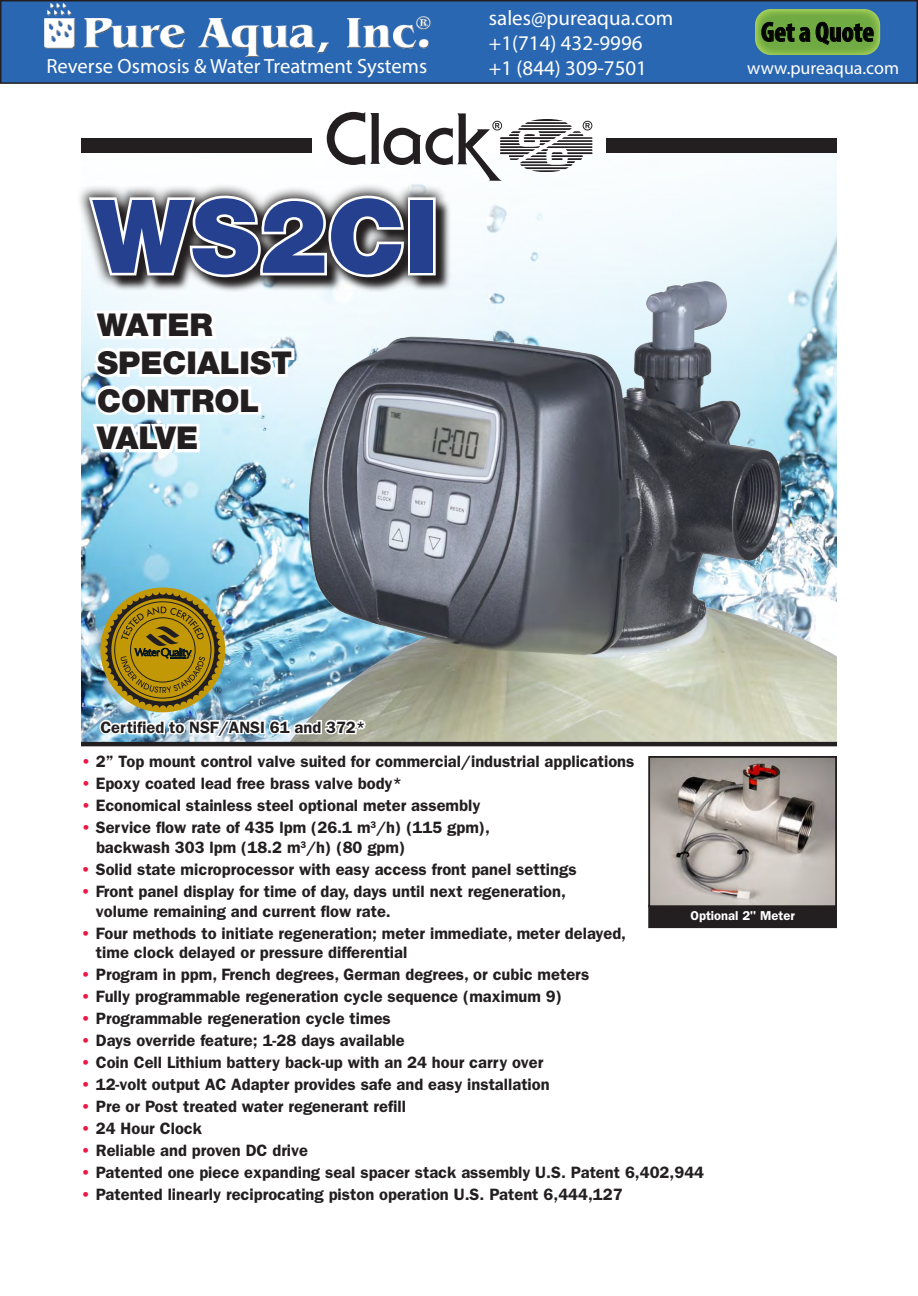
<style>
.page{position:relative;width:918px;height:1296px;background:#fff}
.page>*{position:absolute;margin:0;border:0;box-sizing:border-box;transform-origin:0 0}
.t1{font:900 102px "Helvetica Neue LT Std";color:#25408f}
.t2{font:900 31.5px/37.8px "Helvetica Neue LT Std";color:#231f20}
.t3{font:700 condensed 27.9px "Myriad Pro";color:#040503}
.t4{font:21px/25.2px "Myriad Pro";color:#fff}
.t5{font:20.7px "Myriad Pro";color:#fff}
.t6{font:18px "Myriad Pro";color:#fff}
.t7{font:600 16.5px/19.8px "ITC Franklin Gothic Std";color:#231f20}
.t8{font:600 12.9px "ITC Franklin Gothic Std";color:#fff}
.s1{color:#ed1748}
</style>
<div class="page">
<div style="left:1px;top:1px;width:916px;height:82px;background:#2a67b2"></div>
<div style="left:0;top:0;width:918px;height:84px;border:1px solid #231f20"></div>
<img style="left:44px;top:3px;width:31px;height:46px">
<img style="left:84px;top:18px;width:345px;height:39px">
<img style="left:416px;top:16px;width:14px;height:14px">
<svg style="left:755px;top:9px;width:125px;height:46px;background:#80b54a"></svg>
<svg style="left:761px;top:22px;width:113px;height:62px"></svg>
<img style="left:81px;top:153px;width:756px;height:589px">
<img style="left:208px;top:268px;width:629px;height:474px">
<svg style="left:648px;top:756px;width:189px;height:173px;background:#968e8a"></svg>
<svg style="left:327px;top:112px;width:265px;height:69px"></svg>
<div style="left:81px;top:138px;width:231px;height:15px;background:#231f20"></div>
<div style="left:606px;top:138px;width:231px;height:15px;background:#231f20"></div>
<hr style="left:81px;top:742px;width:756px;height:4px;background:#231f20">
<svg style="left:80px;top:183px;width:369px;height:106px"></svg>
<svg style="left:85px;top:193px;width:322px;height:294px"></svg>
<div style="left:408px;top:197px;width:28px;height:78px;border:5px solid #fff"></div>
<div style="left:100px;top:588px;width:125px;height:124px;background:#c29807;border-radius:50%"></div>
<svg style="left:105px;top:592px;width:116px;height:116px"></svg>
<svg style="left:98px;top:714px;width:270px;height:33px"></svg>
<p class="t5" style="left:46px;top:53px;width:382px">Reverse Osmosis &amp; Water Treatment Systems</p>
<h1 class="t1" style="left:93px;top:176px;width:287px">WS2CI</h1>
<h2 class="t2" style="left:97px;top:306px;width:196px">WATER<br>SPECIALIST<br>CONTROL<br>VALVE</h2>
<p class="t4" style="left:489px;top:5px;width:186px">sales@pureaqua.com +1(714) 432-9996<br>+1 (844) 309-7501</p>
<h3 class="t3" style="left:761px;top:15px;width:114px">Get a Quote</h3>
<p class="t6" style="left:747px;top:57px;width:153px">www.pureaqua.com</p>
<p class="t7" style="left:100px;top:717px;width:267px">Certified to NSF/ANSI 61 and 372*</p>
<p class="t7" style="left:81px;top:752px;width:555px"><span class="s1">•</span> 2” Top mount control valve suited for commercial/industrial applications</p>
<p class="t7" style="left:81px;top:774px;width:323px"><span class="s1">•</span> Epoxy coated lead free brass valve body*</p>
<p class="t7" style="left:81px;top:796px;width:401px"><span class="s1">•</span> Economical stainless steel optional meter assembly</p>
<p class="t7" style="left:96px;top:818px;width:396px;text-indent:-15px"><span class="s1">•</span> Service flow rate of 435 lpm (26.1 m<sup>3</sup>/h) (115 gpm), backwash 303 lpm (18.2 m<sup>3</sup>/h) (80 gpm)</p>
<p class="t7" style="left:81px;top:859px;width:497px"><span class="s1">•</span> Solid state microprocessor with easy access front panel settings</p>
<p class="t7" style="left:96px;top:881px;width:472px;text-indent:-15px"><span class="s1">•</span> Front panel display for time of day, days until next regeneration, volume remaining and current flow rate.</p>
<p class="t7" style="left:96px;top:923px;width:532px;text-indent:-15px"><span class="s1">•</span> Four methods to initiate regeneration; meter immediate, meter delayed, time clock delayed or pressure differential</p>
<p class="t7" style="left:81px;top:965px;width:510px"><span class="s1">•</span> Program in ppm, French degrees, German degrees, or cubic meters</p>
<p class="t7" style="left:81px;top:987px;width:483px"><span class="s1">•</span> Fully programmable regeneration cycle sequence (maximum 9)</p>
<p class="t7" style="left:81px;top:1009px;width:311px"><span class="s1">•</span> Programmable regeneration cycle times</p>
<p class="t7" style="left:81px;top:1031px;width:325px"><span class="s1">•</span> Days override feature; 1-28 days available</p>
<p class="t7" style="left:81px;top:1053px;width:464px"><span class="s1">•</span> Coin Cell Lithium battery back-up with an 24 hour carry over</p>
<p class="t7" style="left:81px;top:1075px;width:470px"><span class="s1">•</span> 12-volt output AC Adapter provides safe and easy installation</p>
<p class="t7" style="left:81px;top:1097px;width:326px"><span class="s1">•</span> Pre or Post treated water regenerant refill</p>
<p class="t7" style="left:81px;top:1119px;width:123px"><span class="s1">•</span> 24 Hour Clock</p>
<p class="t7" style="left:81px;top:1141px;width:229px"><span class="s1">•</span> Reliable and proven DC drive</p>
<p class="t7" style="left:81px;top:1163px;width:625px"><span class="s1">•</span> Patented one piece expanding seal spacer stack assembly U.S. Patent 6,402,944</p>
<p class="t7" style="left:81px;top:1185px;width:543px"><span class="s1">•</span> Patented linearly reciprocating piston operation U.S. Patent 6,444,127</p>
<p class="t8" style="left:691px;top:908px;width:106px">Optional 2" Meter</p>
</div>
